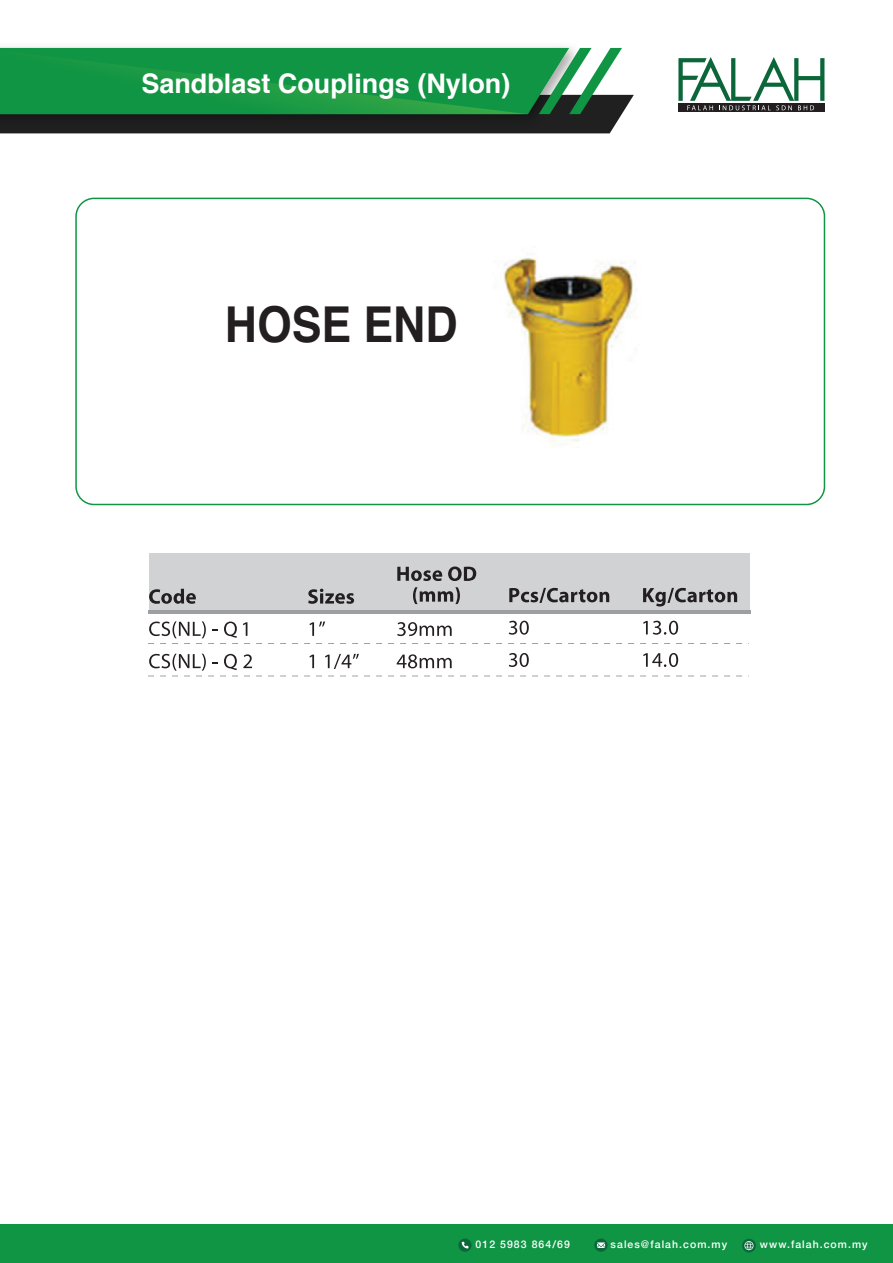
<style>
.page{position:relative;width:893px;height:1263px;background:#fff}
.page>*{position:absolute;margin:0;border:0;box-sizing:border-box;transform-origin:0 0}
.t1{font:700 49.5px "Helvetica";color:#231f20;scale:.9 1}
.t2{font:700 27px "Helvetica";color:#fff}
.t3{font:500 10.5px "Helvetica Neue";letter-spacing:.1em;color:#fff}
</style>
<div class="page">
<div style="left:149px;top:553px;width:601px;height:59px;background:#d1d2d4"></div>
<svg style="left:0;top:48px;width:634px;height:85px;background:#2a3c31"></svg>
<img style="left:0;top:50px;width:528px;height:64px">
<svg style="left:539px;top:48px;width:83px;height:66px"></svg>
<div style="left:0;top:1225px;width:893px;height:38px;background:#0f9544"></div>
<svg style="left:678px;top:103px;width:147px;height:9px"></svg>
<svg style="left:678px;top:57px;width:146px;height:53px"></svg>
<svg style="left:742px;top:1239px;width:14px;height:13px"></svg>
<svg style="left:458px;top:1238px;width:14px;height:14px"></svg>
<svg style="left:594px;top:1238px;width:14px;height:14px"></svg>
<svg style="left:75px;top:198px;width:750px;height:307px"></svg>
<svg style="left:149px;top:589px;width:47px;height:15px"></svg>
<hr style="left:148px;top:610px;width:603px;height:3px;background:#9d9fa2">
<svg style="left:148px;top:621px;width:102px;height:23px"></svg>
<svg style="left:148px;top:654px;width:114px;height:23px"></svg>
<svg style="left:308px;top:589px;width:46px;height:15px"></svg>
<svg style="left:397px;top:567px;width:45px;height:14px"></svg>
<svg style="left:448px;top:566px;width:28px;height:15px"></svg>
<svg style="left:413px;top:587px;width:47px;height:17px"></svg>
<svg style="left:310px;top:621px;width:15px;height:15px"></svg>
<svg style="left:310px;top:655px;width:4px;height:13px"></svg>
<svg style="left:325px;top:654px;width:34px;height:15px"></svg>
<svg style="left:397px;top:622px;width:55px;height:14px"></svg>
<svg style="left:397px;top:654px;width:55px;height:14px"></svg>
<svg style="left:509px;top:588px;width:100px;height:15px"></svg>
<svg style="left:509px;top:621px;width:20px;height:14px"></svg>
<svg style="left:509px;top:653px;width:20px;height:14px"></svg>
<svg style="left:643px;top:588px;width:94px;height:18px"></svg>
<svg style="left:643px;top:621px;width:35px;height:14px"></svg>
<svg style="left:643px;top:653px;width:35px;height:14px"></svg>
<img style="left:493px;top:246px;width:151px;height:202px">
<h2 class="t2" style="left:141px;top:62px;width:371px">Sandblast Couplings (Nylon)</h2>
<h1 class="t1" style="left:225px;top:285px;width:260px">HOSE END</h1>
<p class="t3" style="left:476px;top:1236px;width:96px">012 5983 864/69</p>
<p class="t3" style="left:611px;top:1236px;width:118px">sales@falah.com.my</p>
<p class="t3" style="left:760px;top:1236px;width:109px">www.falah.com.my</p>
</div>
